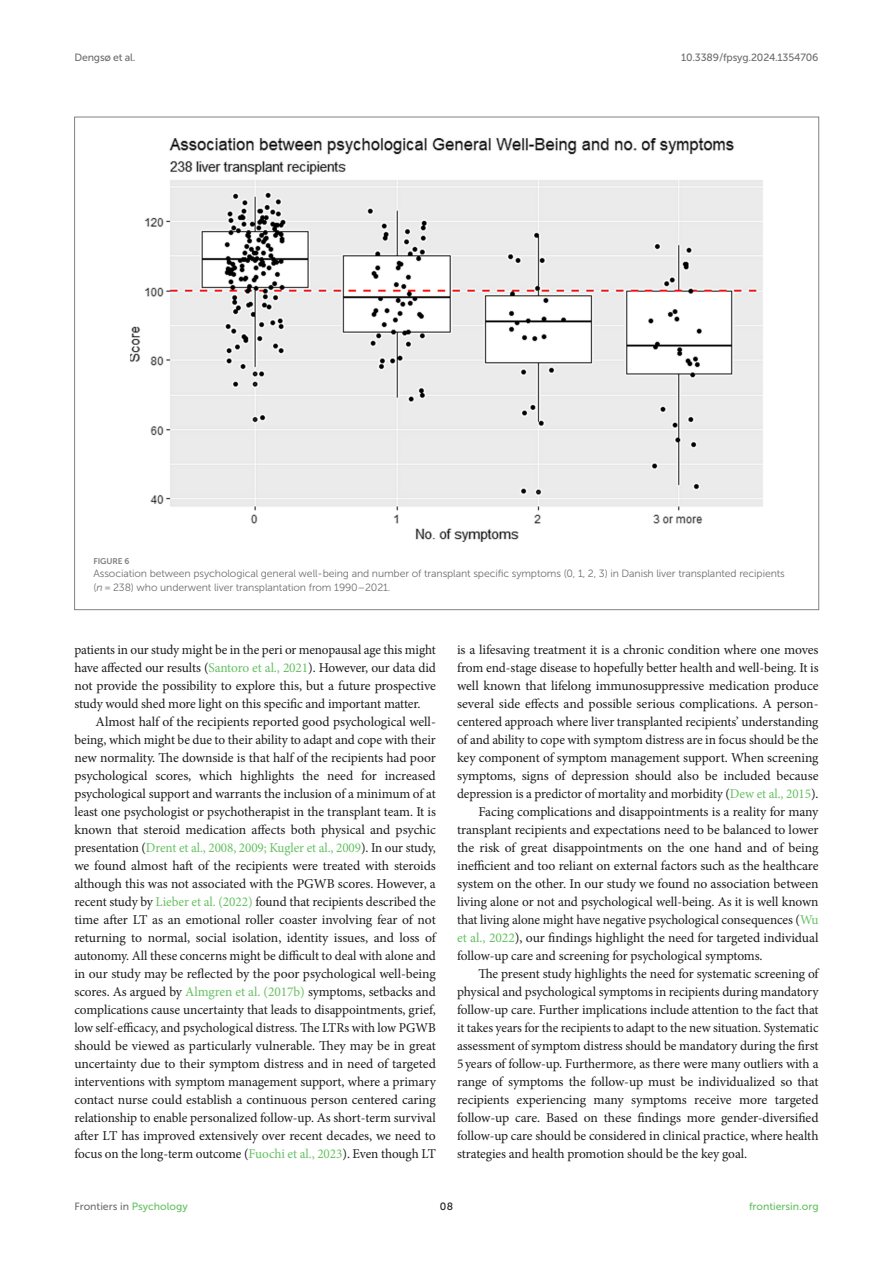
<style>
.page{position:relative;width:893px;height:1263px;background:#fff}
.page>*{position:absolute;margin:0;border:0;box-sizing:border-box;transform-origin:0 0}
.TEXT{font:13.5px/18px "Minion Pro";letter-spacing:-.01em;color:#1b1c1b;text-align:justify}
.FIG_LEG{font:10.5px/13.5px "Museo Sans 300";letter-spacing:-.01em;color:#706f70}
.t1{font:10.5px "Museo Sans 500";letter-spacing:-.015em;color:#706f70}
.t2{font:10.5px "Museo Sans 500";color:#65c161}
.t3{font:10.5px "Museo Sans 500";color:#1b1c1b}
.FIG_HD{font:8.25px "Museo Sans 700";letter-spacing:-.01em;color:#7e7f7f}
.s1{font-style:italic}
.s2{color:#65c161}
</style>
<div class="page">
<img style="left:130px;top:138px;width:633px;height:404px">
<p class="t1" style="left:74px;top:51px;width:63px">Dengsø et al.</p>
<p class="t1" style="left:681px;top:51px;width:139px">10.3389/fpsyg.2024.1354706</p>
<p class="FIG_HD" style="left:94px;top:556px;width:37px">FIGURE 6</p>
<p class="FIG_LEG" style="left:94px;top:567px;width:693px">Association between psychological general well-being and number of transplant specific symptoms (0, 1, 2, 3) in Danish liver transplanted recipients (<span class="s1">n</span> = 238) who underwent liver transplantation from 1990–2021.</p>
<p class="TEXT" style="left:74px;top:641px;width:363px">patients in our study might be in the peri or menopausal age this might have affected our results (<span class="s2">Santoro et al., 2021</span>). However, our data did not provide the possibility to explore this, but a future prospective study would shed more light on this specific and important matter.</p>
<p class="TEXT" style="left:74px;top:713px;width:363px;text-indent:21px">Almost half of the recipients reported good psychological well&shy;being, which might be due to their ability to adapt and cope with their new normality. The downside is that half of the recipients had poor psychological scores, which highlights the need for increased psychological support and warrants the inclusion of a minimum of at least one psychologist or psychotherapist in the transplant team. It is known that steroid medication affects both physical and psychic presentation (<span class="s2">Drent et al., 2008, 2009; Kugler et al., 2009</span>). In our study, we found almost haft of the recipients were treated with steroids although this was not associated with the PGWB scores. However, a recent study by <span class="s2">Lieber et al. (2022)</span> found that recipients described the time after LT as an emotional roller coaster involving fear of not returning to normal, social isolation, identity issues, and loss of autonomy. All these concerns might be difficult to deal with alone and in our study may be reflected by the poor psychological well-being scores. As argued by <span class="s2">Almgren et al. (2017b)</span> symptoms, setbacks and complications cause uncertainty that leads to disappointments, grief, low self-efficacy, and psychological distress. The LTRs with low PGWB should be viewed as particularly vulnerable. They may be in great uncertainty due to their symptom distress and in need of targeted interventions with symptom management support, where a primary contact nurse could establish a continuous person centered caring relationship to enable personalized follow-up. As short-term survival after LT has improved extensively over recent decades, we need to focus on the long-term outcome (<span class="s2">Fuochi et al., 2023</span>). Even though LT</p>
<p class="TEXT" style="left:457px;top:641px;width:363px">is a lifesaving treatment it is a chronic condition where one moves from end-stage disease to hopefully better health and well-being. It is well known that lifelong immunosuppressive medication produce several side effects and possible serious complications. A person&shy;centered approach where liver transplanted recipients’ understanding of and ability to cope with symptom distress are in focus should be the key component of symptom management support. When screening symptoms, signs of depression should also be included because depression is a predictor of mortality and morbidity (<span class="s2">Dew et al., 2015</span>).</p>
<p class="TEXT" style="left:457px;top:803px;width:363px;text-indent:21px">Facing complications and disappointments is a reality for many transplant recipients and expectations need to be balanced to lower the risk of great disappointments on the one hand and of being inefficient and too reliant on external factors such as the healthcare system on the other. In our study we found no association between living alone or not and psychological well-being. As it is well known that living alone might have negative psychological consequences (<span class="s2">Wu et al., 2022</span>), our findings highlight the need for targeted individual follow-up care and screening for psychological symptoms.</p>
<p class="TEXT" style="left:457px;top:965px;width:363px;text-indent:21px">The present study highlights the need for systematic screening of physical and psychological symptoms in recipients during mandatory follow-up care. Further implications include attention to the fact that it takes years for the recipients to adapt to the new situation. Systematic assessment of symptom distress should be mandatory during the first 5years of follow-up. Furthermore, as there were many outliers with a range of symptoms the follow-up must be individualized so that recipients experiencing many symptoms receive more targeted follow-up care. Based on these findings more gender-diversified follow-up care should be considered in clinical practice, where health strategies and health promotion should be the key goal.</p>
<p class="t1" style="left:74px;top:1200px;width:115px">Frontiers in <span class="s2">Psychology</span></p>
<p class="t3" style="left:440px;top:1200px;width:15px">08</p>
<p class="t2" style="left:749px;top:1200px;width:71px">frontiersin.org</p>
</div>
